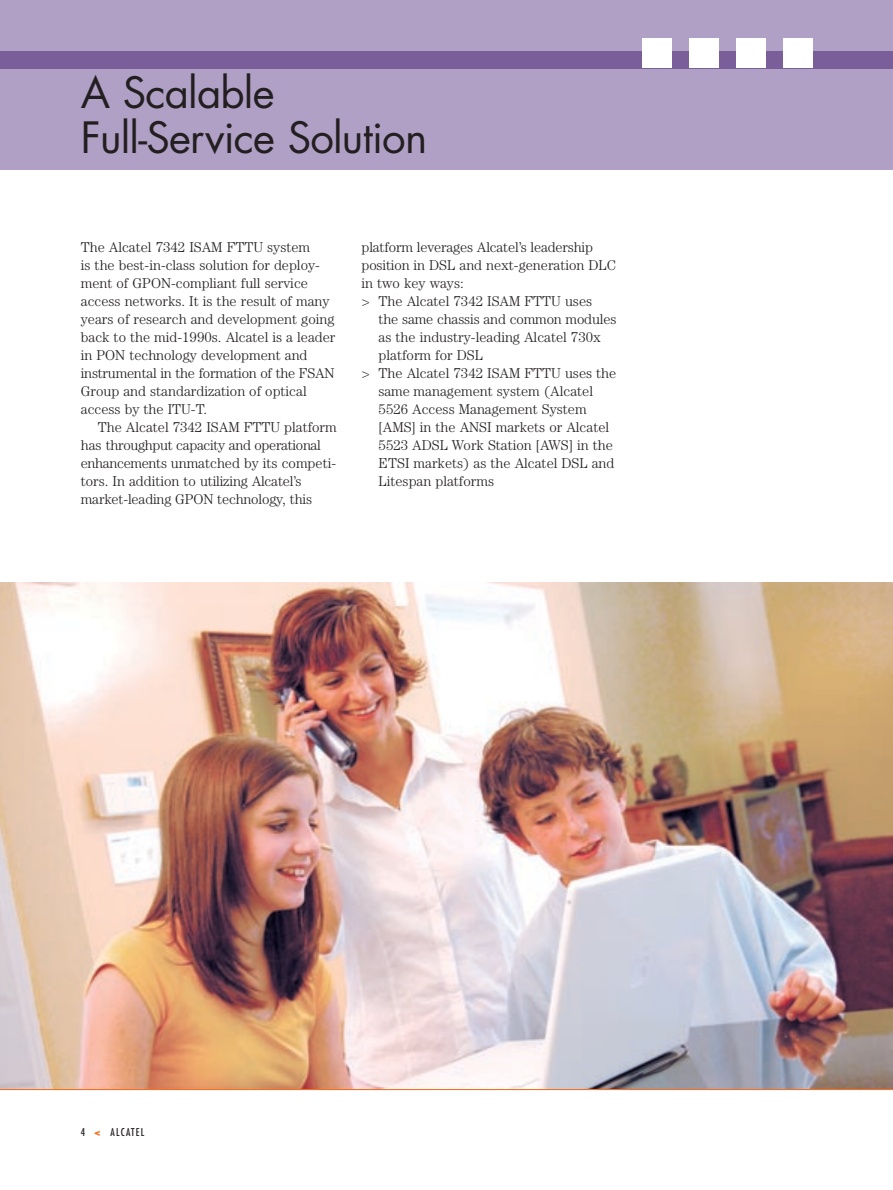
<style>
.page{position:relative;width:893px;height:1190px;background:#fff}
.page>*{position:absolute;margin:0;border:0;box-sizing:border-box;transform-origin:0 0}
.t1{font:42px/45px "Futura";letter-spacing:-.02em;color:#231f20}
.t2{font:300 14.25px/18px "Century";color:#231f20}
.t3{font:condensed 10.5px "Futura";letter-spacing:.125em;color:#231f20}
.s1{font-weight:700;font-stretch:normal;color:#f37021}
</style>
<div class="page">
<div style="left:0;top:0;width:892px;height:169px;background:#b0a0c6"></div>
<hr style="left:0;top:1087px;width:892px;height:3px;background:#f37021">
<div style="left:0;top:51px;width:892px;height:17px;background:#7a5e9a"></div>
<div style="left:642px;top:38px;width:30px;height:30px;background:#fff"></div>
<div style="left:689px;top:38px;width:30px;height:30px;background:#fff"></div>
<div style="left:736px;top:38px;width:29px;height:30px;background:#fff"></div>
<div style="left:782px;top:38px;width:30px;height:30px;background:#fff"></div>
<img style="left:0;top:583px;width:892px;height:506px">
<h1 class="t1" style="left:81px;top:74px;width:348px">A Scalable<br>Full-Service Solution</h1>
<p class="t2" style="left:81px;top:239px;width:256px">The Alcatel 7342 ISAM FTTU system<br>is the best-in-class solution for deploy&shy;ment of GPON-compliant full service access networks. It is the result of many years of research and development going back to the mid-1990s. Alcatel is a leader in PON technology development and instrumental in the formation of the FSAN Group and standardization of optical access by the ITU-T.</p>
<p class="t2" style="left:81px;top:419px;width:257px;text-indent:17px">The Alcatel 7342 ISAM FTTU platform has throughput capacity and operational enhancements unmatched by its competi&shy;tors. In addition to utilizing Alcatel’s market-leading GPON technology, this</p>
<p class="t2" style="left:361px;top:239px;width:256px">platform leverages Alcatel’s leadership position in DSL and next-generation DLC in two key ways:<br>&gt; The Alcatel 7342 ISAM FTTU uses</p>
<p class="t2" style="left:378px;top:311px;width:239px">the same chassis and common modules</p>
<p class="t2" style="left:378px;top:329px;width:224px">as the industry-leading Alcatel 730x</p>
<p class="t2" style="left:378px;top:347px;width:106px">platform for DSL</p>
<p class="t2" style="left:361px;top:365px;width:256px">&gt; The Alcatel 7342 ISAM FTTU uses the</p>
<p class="t2" style="left:378px;top:383px;width:216px">same management system (Alcatel</p>
<p class="t2" style="left:378px;top:401px;width:209px">5526 Access Management System</p>
<p class="t2" style="left:378px;top:419px;width:232px">[AMS] in the ANSI markets or Alcatel</p>
<p class="t2" style="left:378px;top:437px;width:236px">5523 ADSL Work Station [AWS] in the</p>
<p class="t2" style="left:378px;top:455px;width:237px">ETSI markets) as the Alcatel DSL and</p>
<p class="t2" style="left:378px;top:473px;width:117px">Litespan platforms</p>
<p class="t3" style="left:81px;top:1127px;width:65px">4 <span class="s1">&lt;</span> ALCATEL</p>
</div>
